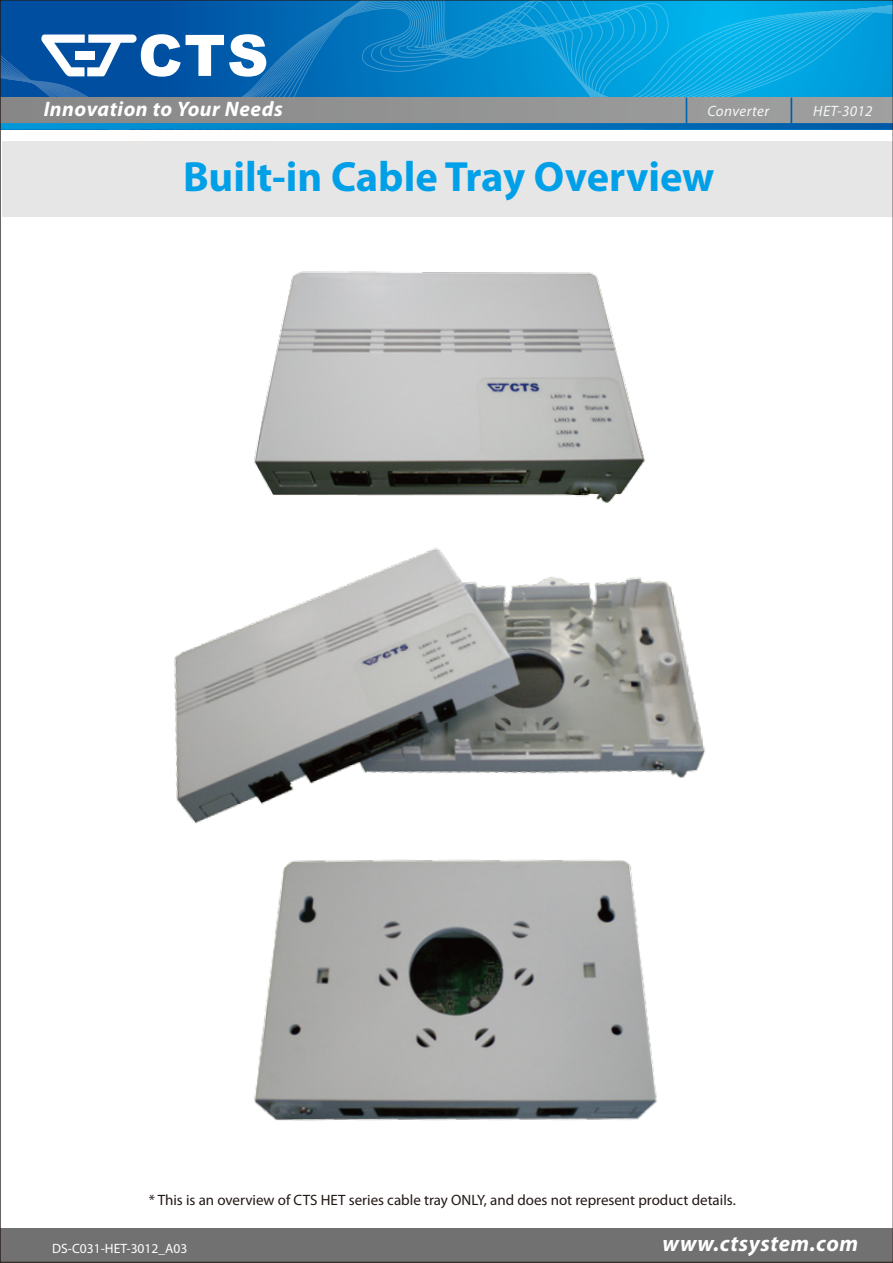
<style>
.page{position:relative;width:893px;height:1263px;background:#fff}
.page>*{position:absolute;margin:0;border:0;box-sizing:border-box;transform-origin:0 0}
.t1{font:700 42.45px "Myriad Pro";color:#00a0e9}
.t2{font:italic 700 22.5px "Myriad Pro";letter-spacing:.025em;color:#fff}
.t3{font:italic 700 21px "Myriad Pro";letter-spacing:.025em;color:#fff}
.t4{font:15px "Myriad Pro";color:#221815}
.t5{font:italic 15px "Myriad Pro";letter-spacing:.025em;color:#f6f6f6}
.t6{font:13.5px "Myriad Pro";color:#fff}
</style>
<div class="page">
<div style="left:0;top:1228px;width:893px;height:34px;background:#727171"></div>
<svg style="left:2px;top:2px;width:889px;height:96px;background:#0a89ca"></svg>
<svg style="left:2px;top:98px;width:889px;height:32px;background:#738d9d"></svg>
<svg style="left:41px;top:34px;width:225px;height:43px"></svg>
<div style="left:2px;top:141px;width:891px;height:75px;background:#e6e6e6"></div>
<img style="left:192px;top:216px;width:482px;height:209px">
<img style="left:174px;top:425px;width:532px;height:334px">
<img style="left:176px;top:759px;width:526px;height:362px">
<h3 class="t3" style="left:44px;top:96px;width:241px">Innovation to Your Needs</h3>
<p class="t5" style="left:707px;top:102px;width:63px">Converter</p>
<p class="t5" style="left:813px;top:102px;width:61px">HET-3012</p>
<h1 class="t1" style="left:183px;top:149px;width:533px">Built-in Cable Tray Overview</h1>
<p class="t4" style="left:149px;top:1191px;width:588px">* This is an overview of CTS HET series cable tray ONLY, and does not represent product details.</p>
<h2 class="t2" style="left:662px;top:1228px;width:197px">www.ctsystem.com</h2>
<p class="t6" style="left:52px;top:1240px;width:137px">DS-C031-HET-3012_A03</p>
</div>
